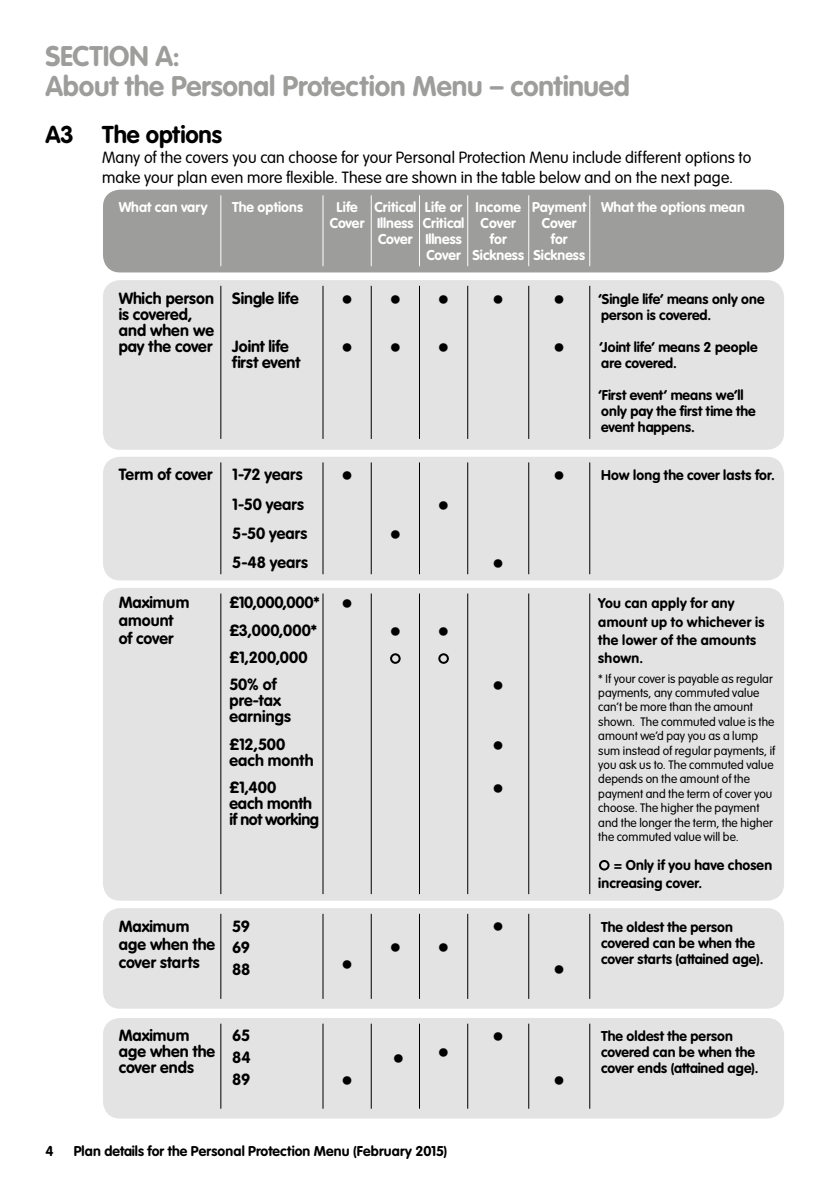
<style>
.page{position:relative;width:840px;height:1191px;background:#fff}
.page>*{position:absolute;margin:0;border:0;box-sizing:border-box;transform-origin:0 0}
.t1{font:700 28px/30px "VAG Rounded LT";letter-spacing:-.01em;color:#9d9d9c}
.t2{font:700 24px/48px "VAG Rounded LT";letter-spacing:-.005em;color:#000}
.t3{font:700 16px/16px "VAG Rounded LT";color:#000}
.t4{font:300 16px/20px "VAG Rounded LT";letter-spacing:.01em;color:#000}
.t5{font:700 14px/16px "VAG Rounded LT";letter-spacing:.01em;color:#000}
.t6{font:700 14px/16px "VAG Rounded LT";letter-spacing:.005em;color:#fff;text-align:center}
.t7{font:300 12px/14.4px "VAG Rounded LT";letter-spacing:.005em;color:#000}
.s1{font-size:24px}
</style>
<div class="page">
<div style="left:103px;top:190px;width:680px;height:82px;background:#9d9d9c;border-radius:17px"></div>
<hr style="left:220px;top:195px;width:1px;height:71px;background:#fff">
<hr style="left:322px;top:195px;width:1px;height:71px;background:#fff">
<hr style="left:370px;top:195px;width:1px;height:71px;background:#fff">
<hr style="left:419px;top:195px;width:1px;height:71px;background:#fff">
<hr style="left:467px;top:195px;width:1px;height:71px;background:#fff">
<hr style="left:528px;top:195px;width:1px;height:71px;background:#fff">
<hr style="left:589px;top:195px;width:1px;height:71px;background:#fff">
<div style="left:103px;top:280px;width:680px;height:170px;background:#e3e3e3;border-radius:17px"></div>
<hr style="left:220px;top:286px;width:1px;height:153px;background:#000">
<hr style="left:322px;top:286px;width:1px;height:153px;background:#000">
<hr style="left:370px;top:286px;width:1px;height:153px;background:#000">
<hr style="left:419px;top:286px;width:1px;height:153px;background:#000">
<hr style="left:467px;top:286px;width:1px;height:153px;background:#000">
<hr style="left:528px;top:286px;width:1px;height:153px;background:#000">
<hr style="left:589px;top:286px;width:1px;height:153px;background:#000">
<div style="left:103px;top:588px;width:680px;height:312px;background:#e3e3e3;border-radius:17px"></div>
<hr style="left:220px;top:593px;width:1px;height:301px;background:#000">
<hr style="left:322px;top:593px;width:1px;height:301px;background:#000">
<hr style="left:370px;top:593px;width:1px;height:301px;background:#000">
<hr style="left:419px;top:593px;width:1px;height:301px;background:#000">
<hr style="left:467px;top:593px;width:1px;height:301px;background:#000">
<hr style="left:528px;top:593px;width:1px;height:301px;background:#000">
<hr style="left:589px;top:593px;width:1px;height:301px;background:#000">
<div style="left:390px;top:653px;width:10px;height:11px;border:2px solid #000;border-radius:50%"></div>
<div style="left:438px;top:653px;width:10px;height:11px;border:2px solid #000;border-radius:50%"></div>
<div style="left:598px;top:860px;width:11px;height:10px;border:2px solid #000;border-radius:50%"></div>
<div style="left:103px;top:908px;width:680px;height:100px;background:#e3e3e3;border-radius:17px"></div>
<hr style="left:220px;top:913px;width:1px;height:86px;background:#000">
<hr style="left:322px;top:913px;width:1px;height:86px;background:#000">
<hr style="left:370px;top:913px;width:1px;height:86px;background:#000">
<hr style="left:419px;top:913px;width:1px;height:86px;background:#000">
<hr style="left:467px;top:913px;width:1px;height:86px;background:#000">
<hr style="left:528px;top:913px;width:1px;height:86px;background:#000">
<hr style="left:589px;top:913px;width:1px;height:86px;background:#000">
<div style="left:103px;top:1018px;width:680px;height:100px;background:#e3e3e3;border-radius:17px"></div>
<hr style="left:220px;top:1023px;width:1px;height:85px;background:#000">
<hr style="left:322px;top:1023px;width:1px;height:85px;background:#000">
<hr style="left:370px;top:1023px;width:1px;height:85px;background:#000">
<hr style="left:419px;top:1023px;width:1px;height:85px;background:#000">
<hr style="left:467px;top:1023px;width:1px;height:85px;background:#000">
<hr style="left:528px;top:1023px;width:1px;height:85px;background:#000">
<hr style="left:589px;top:1023px;width:1px;height:85px;background:#000">
<div style="left:103px;top:457px;width:680px;height:123px;background:#e3e3e3;border-radius:17px"></div>
<hr style="left:220px;top:462px;width:1px;height:112px;background:#000">
<hr style="left:322px;top:462px;width:1px;height:112px;background:#000">
<hr style="left:370px;top:462px;width:1px;height:112px;background:#000">
<hr style="left:419px;top:462px;width:1px;height:112px;background:#000">
<hr style="left:467px;top:462px;width:1px;height:112px;background:#000">
<hr style="left:528px;top:462px;width:1px;height:112px;background:#000">
<hr style="left:589px;top:462px;width:1px;height:112px;background:#000">
<h1 class="t1" style="left:45px;top:43px;width:585px">SECTION A:<br>About the Personal Protection Menu – continued</h1>
<h2 class="t2" style="left:45px;top:111px;width:178px">A3 The options</h2>
<p class="t4" style="left:102px;top:148px;width:650px">Many of the covers you can choose for your Personal Protection Menu include different options to make your plan even more flexible. These are shown in the table below and on the next page.</p>
<p class="t6" style="left:119px;top:199px;width:90px">What can vary</p>
<p class="t6" style="left:232px;top:199px;width:72px">The options</p>
<p class="t6" style="left:330px;top:199px;width:36px">Life<br>Cover</p>
<p class="t6" style="left:374px;top:199px;width:43px;text-align:left">Critical<br>Illness<br>Cover</p>
<p class="t6" style="left:422px;top:199px;width:43px;text-align:left">Life or<br>Critical<br>Illness<br>Cover</p>
<p class="t6" style="left:472px;top:199px;width:53px">Income<br>Cover for<br>Sickness</p>
<p class="t6" style="left:532px;top:199px;width:55px">Payment<br>Cover for<br>Sickness</p>
<p class="t6" style="left:600px;top:199px;width:145px">What the options mean</p>
<p class="t3" style="left:119px;top:290px;width:97px">Which person is covered, and when we pay the cover</p>
<p class="t3" style="left:232px;top:290px;width:68px">Single life</p>
<h2 class="t2" style="left:341px;top:276px;width:13px">• •</h2>
<h2 class="t2" style="left:389px;top:276px;width:13px">• •</h2>
<h2 class="t2" style="left:437px;top:276px;width:13px">• •</h2>
<h2 class="t2" style="left:492px;top:276px;width:74px;text-align:right">• • •</h2>
<p class="t5" style="left:598px;top:291px;width:168px">‘Single life’ means only one person is covered.</p>
<p class="t3" style="left:232px;top:338px;width:69px">Joint life first event</p>
<p class="t5" style="left:599px;top:339px;width:160px">‘Joint life’ means 2 people are covered.</p>
<p class="t5" style="left:598px;top:387px;width:159px">‘First event’ means we’ll only pay the first time the event happens.</p>
<p class="t3" style="left:232px;top:460px;width:77px;line-height:29.4px;text-indent:-113px">Term of cover 1-72 years<br>1-50 years<br>5-50 years<br>5-48 years</p>
<h2 class="t2" style="left:341px;top:452px;width:13px">•</h2>
<p class="t3" style="left:119px;top:594px;width:72px;line-height:18px">Maximum amount of cover</p>
<p class="t3" style="left:229px;top:589px;width:92px;line-height:27.4px">£10,000,000* £3,000,000* £1,200,000<br>50% of</p>
<p class="t3" style="left:229px;top:693px;width:63px">pre-tax earnings</p>
<p class="t3" style="left:229px;top:737px;width:86px">£12,500 each month</p>
<p class="t3" style="left:229px;top:780px;width:91px">£1,400<br>each month if not working</p>
<h2 class="t2" style="left:341px;top:581px;width:13px">•</h2>
<p class="t3" style="left:119px;top:917px;width:98px;line-height:18px">Maximum age when the cover starts</p>
<p class="t3" style="left:232px;top:915px;width:20px;line-height:21.6px;text-align:justify">59<br>69<br>88</p>
<p class="t3" style="left:119px;top:1028px;width:98px">Maximum age when the cover ends</p>
<p class="t3" style="left:232px;top:1025px;width:20px;line-height:21.6px;text-align:justify">65<br>84<br>89</p>
<h2 class="t2" style="left:341px;top:941px;width:13px">•</h2>
<h2 class="t2" style="left:341px;top:1057px;width:13px">•</h2>
<h2 class="t2" style="left:389px;top:511px;width:13px">•</h2>
<h2 class="t2" style="left:437px;top:482px;width:13px">•</h2>
<h2 class="t2" style="left:389px;top:608px;width:62px">• •</h2>
<h2 class="t2" style="left:389px;top:924px;width:62px">• •</h2>
<h2 class="t2" style="left:392px;top:1032px;width:58px">• •</h2>
<p class="t5" style="left:45px;top:1143px;width:10px">4</p>
<p class="t5" style="left:74px;top:1143px;width:375px">Plan details for the Personal Protection Menu (February 2015)</p>
<h2 class="t2" style="left:492px;top:540px;width:13px">•</h2>
<h2 class="t2" style="left:492px;top:663px;width:13px">•</h2>
<h2 class="t2" style="left:492px;top:724px;width:13px;line-height:43.4px">• •</h2>
<h2 class="t2" style="left:492px;top:903px;width:13px">•</h2>
<h2 class="t2" style="left:492px;top:1013px;width:13px">•</h2>
<p class="t5" style="left:553px;top:468px;width:223px"><span class="s1">•</span> How long the cover lasts for.</p>
<h2 class="t2" style="left:553px;top:946px;width:13px">•</h2>
<h2 class="t2" style="left:553px;top:1057px;width:13px">•</h2>
<p class="t5" style="left:598px;top:595px;width:168px;line-height:18px">You can apply for any amount up to whichever is the lower of the amounts shown.</p>
<p class="t7" style="left:598px;top:671px;width:178px">* If your cover is payable as regular payments, any commuted value can’t be more than the amount shown. The commuted value is the amount we’d pay you as a lump sum instead of regular payments, if you ask us to. The commuted value depends on the amount of the payment and the term of cover you choose. The higher the payment and the longer the term, the higher the commuted value will be.</p>
<p class="t5" style="left:598px;top:857px;width:175px;line-height:18px;text-indent:16px">= Only if you have chosen increasing cover.</p>
<p class="t5" style="left:600px;top:919px;width:164px">The oldest the person covered can be when the cover starts (attained age).</p>
<p class="t5" style="left:600px;top:1029px;width:159px">The oldest the person covered can be when the cover ends (attained age).</p>
</div>
